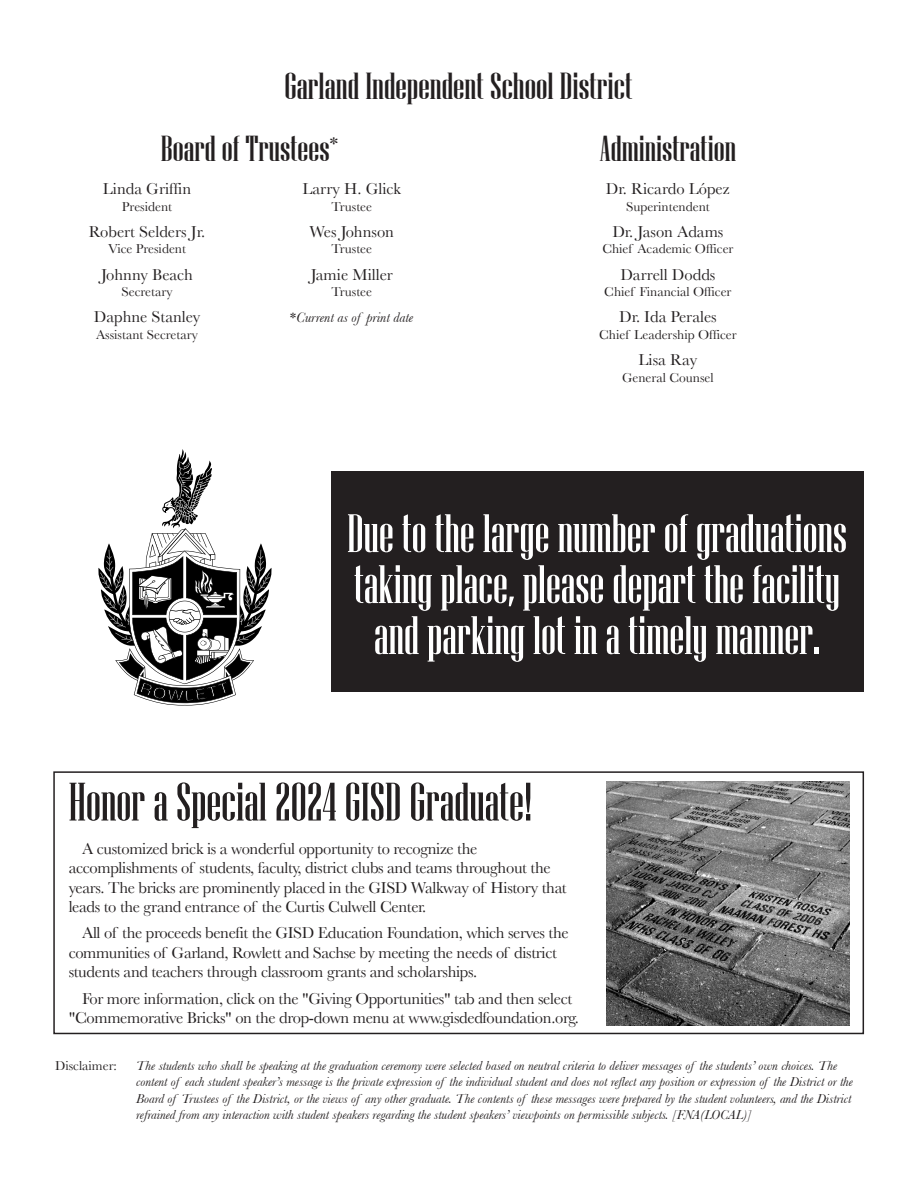
<style>
.page{position:relative;width:918px;height:1188px;background:#fff}
.page>*{position:absolute;margin:0;border:0;box-sizing:border-box;transform-origin:0 0}
.t1{font:54px/51px "Niagara Solid";color:#fff;text-align:center}
.t2{font:54px "Niagara Solid";color:#231f20}
.t3{font:37.5px "Niagara Solid";color:#231f20;scale:1.1 1}
.t4{font:36px "Niagara Solid";color:#231f20;scale:1.1 1}
.t5{font:16.5px/19.5px "Baskerville";letter-spacing:-.02em;color:#231f20}
.t6{font:16.5px "Baskerville";color:#231f20}
.t7{font:italic 14.4px "Baskerville";color:#231f20}
.t8{font:italic 13.5px/16.5px "Baskerville";color:#231f20}
.t9{font:13.5px "Baskerville";color:#231f20}
.s1{font-style:normal}
</style>
<div class="page">
<div style="left:53px;top:771px;width:811px;height:263px;border:2px solid #231f20"></div>
<svg style="left:98px;top:449px;width:174px;height:257px"></svg>
<div style="left:331px;top:471px;width:532px;height:221px;background:#231f20"></div>
<img style="left:606px;top:782px;width:244px;height:243px">
<h2 class="t3" style="left:284px;top:66px;width:318px">Garland Independent School District</h2>
<h3 class="t4" style="left:161px;top:130px;width:162px">Board of Trustees<sup>*</sup></h3>
<h3 class="t4" style="left:600px;top:130px;width:125px">Administration</h3>
<p class="t6" style="left:606px;top:179px;width:125px">Dr. Ricardo López</p>
<p class="t9" style="left:626px;top:198px;width:85px">Superintendent</p>
<p class="t6" style="left:612px;top:222px;width:112px">Dr. Jason Adams</p>
<p class="t9" style="left:602px;top:241px;width:133px">Chief Academic Officer</p>
<p class="t6" style="left:620px;top:265px;width:97px">Darrell Dodds</p>
<p class="t9" style="left:604px;top:284px;width:129px">Chief Financial Officer</p>
<p class="t6" style="left:619px;top:307px;width:99px">Dr. Ida Perales</p>
<p class="t9" style="left:599px;top:327px;width:139px">Chief Leadership Officer</p>
<p class="t5" style="left:639px;top:350px;width:60px">Lisa Ray</p>
<p class="t9" style="left:622px;top:369px;width:93px">General Counsel</p>
<p class="t6" style="left:103px;top:179px;width:90px">Linda Griffin</p>
<p class="t9" style="left:122px;top:198px;width:52px">President</p>
<p class="t6" style="left:89px;top:222px;width:118px">Robert Selders Jr.</p>
<p class="t9" style="left:108px;top:241px;width:79px">Vice President</p>
<p class="t6" style="left:101px;top:265px;width:93px">Johnny Beach</p>
<p class="t9" style="left:121px;top:284px;width:53px">Secretary</p>
<p class="t6" style="left:94px;top:307px;width:108px">Daphne Stanley</p>
<p class="t9" style="left:96px;top:327px;width:103px">Assistant Secretary</p>
<p class="t6" style="left:302px;top:179px;width:100px">Larry H. Glick</p>
<p class="t9" style="left:332px;top:198px;width:42px">Trustee</p>
<p class="t6" style="left:310px;top:222px;width:86px">Wes Johnson</p>
<p class="t9" style="left:332px;top:241px;width:42px">Trustee</p>
<p class="t6" style="left:311px;top:265px;width:84px">Jamie Miller</p>
<p class="t9" style="left:332px;top:284px;width:42px">Trustee</p>
<p class="t7" style="left:290px;top:309px;width:124px"><span class="s1">*</span>Current as of print date</p>
<h1 class="t1" style="left:347px;top:508px;width:501px">Due to the large number of graduations taking place, please depart the facility and parking lot in a timely manner.</h1>
<h1 class="t2" style="left:69px;top:773px;width:465px">Honor a Special 2024 GISD Graduate!</h1>
<p class="t5" style="left:69px;top:838px;width:500px;text-indent:13px">A customized brick is a wonderful opportunity to recognize the accomplishments of students, faculty, district clubs and teams throughout the years. The bricks are prominently placed in the GISD Walkway of History that leads to the grand entrance of the Curtis Culwell Center.</p>
<p class="t5" style="left:69px;top:923px;width:501px;text-indent:13px">All of the proceeds benefit the GISD Education Foundation, which serves the communities of Garland, Rowlett and Sachse by meeting the needs of district students and teachers through classroom grants and scholarships.</p>
<p class="t5" style="left:69px;top:988px;width:512px;text-align:center">For more information, click on the "Giving Opportunities" tab and then select "Commemorative Bricks" on the drop-down menu at www.gisdedfoundation.org.</p>
<p class="t9" style="left:55px;top:1058px;width:63px">Disclaimer:</p>
<p class="t8" style="left:136px;top:1057px;width:718px">The students who shall be speaking at the graduation ceremony were selected based on neutral criteria to deliver messages of the students’ own choices. The content of each student speaker’s message is the private expression of the individual student and does not reflect any position or expression of the District or the Board of Trustees of the District, or the views of any other graduate. The contents of these messages were prepared by the student volunteers, and the District refrained from any interaction with student speakers regarding the student speakers’ viewpoints on permissible subjects. [FNA(LOCAL)]</p>
</div>
